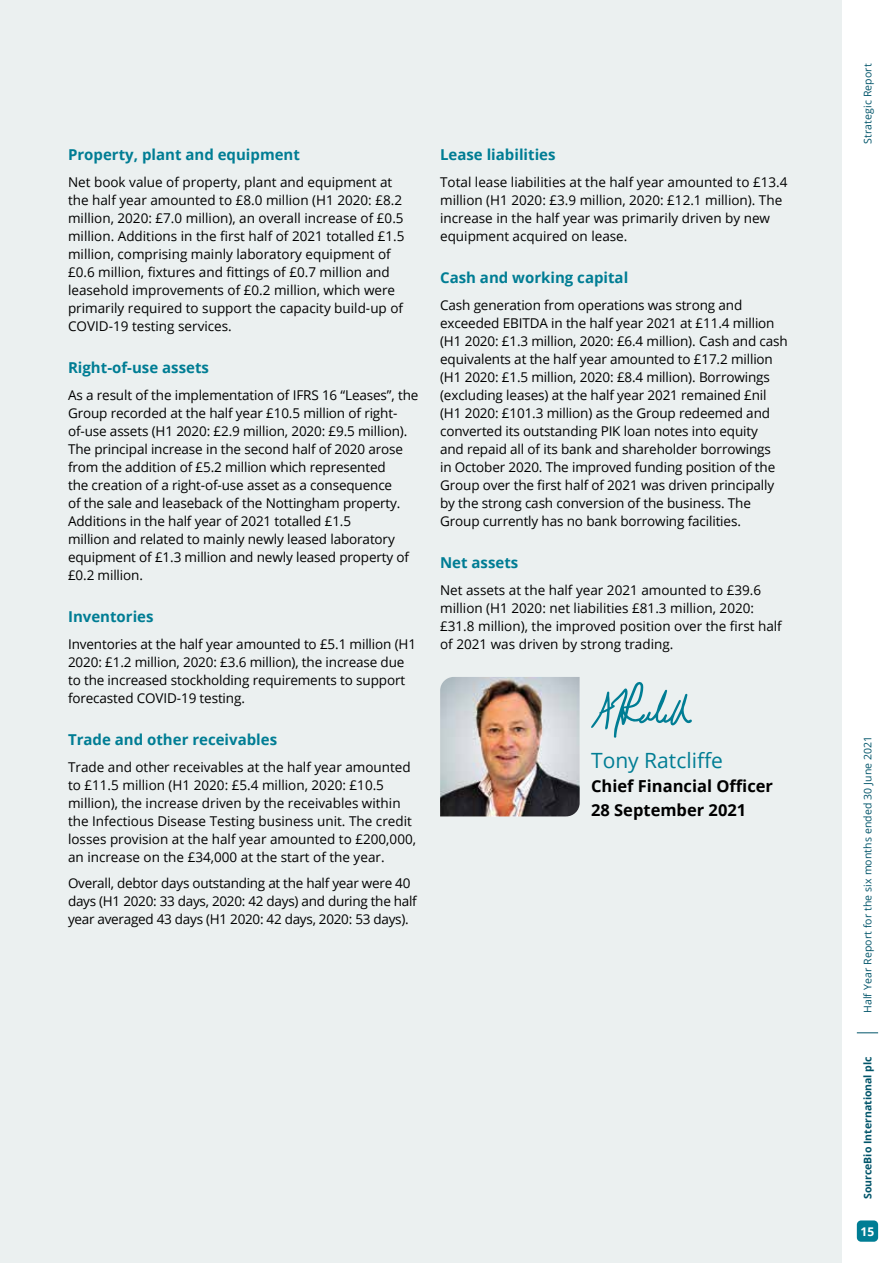
<style>
.page{position:relative;width:893px;height:1263px;background:#fff}
.page>*{position:absolute;margin:0;border:0;box-sizing:border-box;transform-origin:0 0}
.t1{font:21px "Open Sans";color:#007d94}
.t2{font:700 16.5px/24px "Open Sans";color:#000}
.t3{font:700 15px "Open Sans";color:#007d94}
.t4{font:13.5px/18px "Open Sans";letter-spacing:-.01em;color:#000}
.t5{font:700 12px "Open Sans";color:#fff}
.t6{font:10.5px "Open Sans";letter-spacing:.01em;color:#005469}
.t7{font:700 10.5px "Open Sans";color:#005469}
</style>
<div class="page">
<div style="left:0;top:0;width:842px;height:1263px;background:#ebf0f0"></div>
<div style="left:857px;top:1220px;width:21px;height:22px;background:#007d94;border-radius:4px"></div>
<svg style="left:857px;top:1032px;width:21px;height:1px"></svg>
<svg style="left:591px;top:682px;width:101px;height:56px"></svg>
<img style="left:440px;top:677px;width:140px;height:139px">
<p class="t3" style="left:68px;top:144px;width:233px">Property, plant and equipment</p>
<p class="t4" style="left:68px;top:173px;width:338px">Net book value of property, plant and equipment at the half year amounted to £8.0 million (H1 2020: £8.2 million, 2020: £7.0 million), an overall increase of £0.5 million. Additions in the first half of 2021 totalled £1.5 million, comprising mainly laboratory equipment of £0.6 million, fixtures and fittings of £0.7 million and leasehold improvements of £0.2 million, which were primarily required to support the capacity build-up of COVID-19 testing services.</p>
<p class="t3" style="left:68px;top:357px;width:142px">Right-of-use assets</p>
<p class="t4" style="left:68px;top:386px;width:352px">As a result of the implementation of IFRS 16 “Leases”, the Group recorded at the half year £10.5 million of right&shy;of-use assets (H1 2020: £2.9 million, 2020: £9.5 million).<br>The principal increase in the second half of 2020 arose from the addition of £5.2 million which represented<br>the creation of a right-of-use asset as a consequence<br>of the sale and leaseback of the Nottingham property.<br>Additions in the half year of 2021 totalled £1.5<br>million and related to mainly newly leased laboratory equipment of £1.3 million and newly leased property of £0.2 million.</p>
<p class="t3" style="left:68px;top:606px;width:87px">Inventories</p>
<p class="t4" style="left:68px;top:635px;width:350px">Inventories at the half year amounted to £5.1 million (H1<br>2020: £1.2 million, 2020: £3.6 million), the increase due to the increased stockholding requirements to support forecasted COVID-19 testing.</p>
<p class="t3" style="left:68px;top:729px;width:211px">Trade and other receivables</p>
<p class="t4" style="left:68px;top:758px;width:350px">Trade and other receivables at the half year amounted to £11.5 million (H1 2020: £5.4 million, 2020: £10.5 million), the increase driven by the receivables within the Infectious Disease Testing business unit. The credit losses provision at the half year amounted to £200,000, an increase on the £34,000 at the start of the year.</p>
<p class="t4" style="left:68px;top:874px;width:350px">Overall, debtor days outstanding at the half year were 40 days (H1 2020: 33 days, 2020: 42 days) and during the half year averaged 43 days (H1 2020: 42 days, 2020: 53 days).</p>
<p class="t3" style="left:440px;top:144px;width:117px">Lease liabilities</p>
<p class="t4" style="left:440px;top:173px;width:349px">Total lease liabilities at the half year amounted to £13.4 million (H1 2020: £3.9 million, 2020: £12.1 million). The increase in the half year was primarily driven by new equipment acquired on lease.</p>
<p class="t3" style="left:440px;top:267px;width:190px">Cash and working capital</p>
<p class="t4" style="left:440px;top:296px;width:349px">Cash generation from operations was strong and exceeded EBITDA in the half year 2021 at £11.4 million (H1 2020: £1.3 million, 2020: £6.4 million). Cash and cash equivalents at the half year amounted to £17.2 million (H1 2020: £1.5 million, 2020: £8.4 million). Borrowings (excluding leases) at the half year 2021 remained £nil (H1 2020: £101.3 million) as the Group redeemed and converted its outstanding PIK loan notes into equity<br>and repaid all of its bank and shareholder borrowings<br>in October 2020. The improved funding position of the Group over the first half of 2021 was driven principally by the strong cash conversion of the business. The Group currently has no bank borrowing facilities.</p>
<p class="t3" style="left:440px;top:552px;width:80px">Net assets</p>
<p class="t4" style="left:440px;top:581px;width:343px">Net assets at the half year 2021 amounted to £39.6 million (H1 2020: net liabilities £81.3 million, 2020: £31.8 million), the improved position over the first half of 2021 was driven by strong trading.</p>
<h1 class="t1" style="left:591px;top:746px;width:133px">Tony Ratcliffe</h1>
<p class="t2" style="left:591px;top:774px;width:183px">Chief Financial Officer<br>28 September 2021</p>
<p class="t6" style="left:860px;top:144px;width:82px;rotate:-90deg">Strategic Report</p>
<p class="t6" style="left:860px;top:1013px;width:279px;rotate:-90deg">Half Year Report for the six months ended 30 June 2021</p>
<p class="t7" style="left:860px;top:1199px;width:144px;rotate:-90deg">SourceBio International plc</p>
<p class="t5" style="left:860px;top:1223px;width:15px">15</p>
</div>
